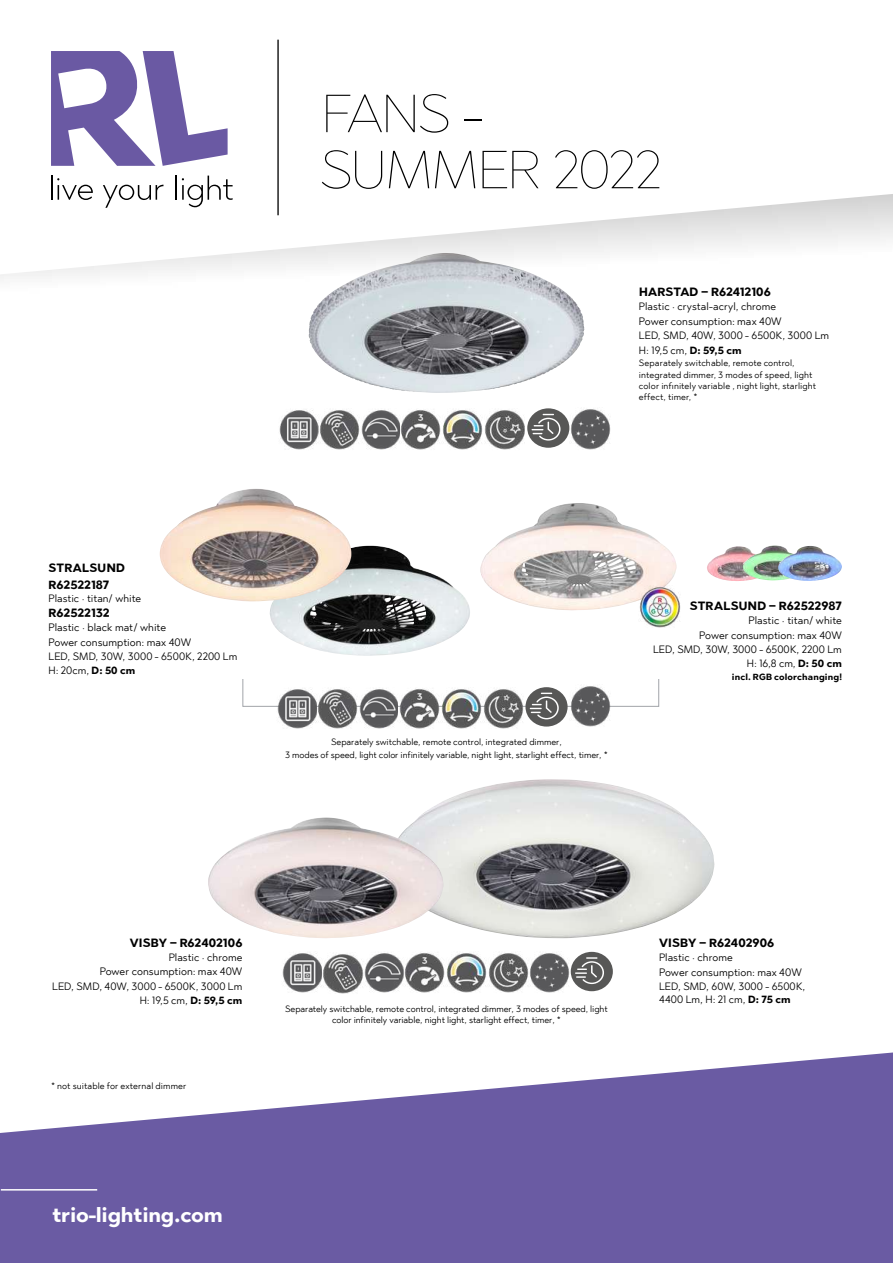
<style>
.page{position:relative;width:893px;height:1263px;background:#fff}
.page>*{position:absolute;margin:0;border:0;box-sizing:border-box;transform-origin:0 0}
.t1{font:100 53.4px/56.1px "Abrade";letter-spacing:-.025em;color:#000}
.t2{font:700 20.85px "Abrade";letter-spacing:-.01em;color:#fff}
.t3{font:700 12px/16.6px "Abrade";letter-spacing:.005em;color:#000}
.t4{font:10.5px/14.4px "Abrade";letter-spacing:.005em;color:#000;text-align:right}
.t5{font:10.35px/14.2px "Abrade";letter-spacing:.01em;color:#000}
.t6{font:700 9px "Abrade";letter-spacing:.015em;color:#000}
.t7{font:8.85px/11.1px "Abrade";letter-spacing:-.005em;color:#000;text-align:center}
.s1{font-weight:700}
</style>
<div class="page">
<img style="left:419px;top:779px;width:296px;height:160px">
<img style="left:208px;top:817px;width:236px;height:122px">
<img style="left:309px;top:312px;width:255px;height:81px">
<img style="left:0;top:274px;width:581px;height:38px">
<svg style="left:13px;top:39px;width:880px;height:235px"></svg>
<svg style="left:0;top:1052px;width:893px;height:211px;fill:#6a5ba3"></svg>
<hr style="left:1px;top:1189px;width:96px;height:1px;background:#fff">
<img style="left:282px;top:953px;width:289px;height:41px">
<div style="left:571px;top:952px;width:42px;height:39px;background:#575756;border-radius:50%"></div>
<svg style="left:575px;top:957px;width:29px;height:27px"></svg>
<img style="left:569px;top:409px;width:42px;height:41px">
<img style="left:279px;top:410px;width:246px;height:40px">
<div style="left:527px;top:408px;width:42px;height:40px;background:#575756;border-radius:50%"></div>
<svg style="left:532px;top:414px;width:29px;height:27px"></svg>
<hr style="left:277px;top:40px;width:2px;height:175px;background:#000">
<svg style="left:51px;top:51px;width:177px;height:115px"></svg>
<hr style="left:51px;top:176px;width:2px;height:24px;background:#000">
<svg style="left:57px;top:178px;width:36px;height:22px"></svg>
<svg style="left:103px;top:185px;width:60px;height:23px"></svg>
<svg style="left:176px;top:176px;width:57px;height:31px"></svg>
<img style="left:270px;top:546px;width:200px;height:110px">
<img style="left:480px;top:503px;width:196px;height:107px">
<img style="left:569px;top:686px;width:43px;height:41px">
<img style="left:277px;top:689px;width:246px;height:40px">
<div style="left:525px;top:687px;width:43px;height:39px;background:#575756;border-radius:50%"></div>
<svg style="left:530px;top:693px;width:29px;height:26px"></svg>
<img style="left:639px;top:586px;width:42px;height:42px">
<img style="left:160px;top:489px;width:191px;height:112px">
<img style="left:707px;top:546px;width:63px;height:35px">
<img style="left:743px;top:545px;width:36px;height:35px">
<img style="left:778px;top:546px;width:64px;height:35px">
<h1 class="t1" style="left:320px;top:84px;width:344px">FANS -<br>SUMMER 2022</h1>
<h3 class="t3" style="left:639px;top:283px;width:133px">HARSTAD – R62412106</h3>
<p class="t5" style="left:639px;top:299px;width:139px">Plastic · crystal‑acryl, chrome</p>
<p class="t4" style="left:639px;top:314px;width:144px">Power consumption: max 40W</p>
<p class="t5" style="left:639px;top:328px;width:192px">LED, SMD, 40W, 3000 - 6500K, 3000 Lm<br>H: 19,5 cm, <span class="s1">D: 59,5 cm</span></p>
<p class="t7" style="left:639px;top:357px;width:179px;text-align:left">Separately switchable, remote control, integrated dimmer, 3 modes of speed, light color infinitely variable , night light, starlight effect, timer, *</p>
<h3 class="t3" style="left:49px;top:559px;width:78px">STRALSUND<br>R62522187</h3>
<p class="t5" style="left:49px;top:591px;width:94px">Plastic · titan/ white</p>
<h3 class="t3" style="left:49px;top:604px;width:62px">R62522132</h3>
<p class="t4" style="left:49px;top:620px;width:144px;text-align:left">Plastic · black mat/ white<br>Power consumption: max 40W</p>
<p class="t5" style="left:49px;top:649px;width:190px">LED, SMD, 30W, 3000 - 6500K, 2200 Lm<br>H: 20cm, <span class="s1">D: 50 cm</span></p>
<p class="t7" style="left:285px;top:735px;width:324px;line-height:12.9px">Separately switchable, remote control, integrated dimmer,<br>3 modes of speed, light color infinitely variable, night light, starlight effect, timer, *</p>
<h3 class="t3" style="left:690px;top:597px;width:154px">STRALSUND – R62522987</h3>
<p class="t4" style="left:699px;top:613px;width:144px">Plastic · titan/ white<br>Power consumption: max 40W</p>
<p class="t5" style="left:653px;top:642px;width:190px;text-align:right">LED, SMD, 30W, 3000 - 6500K, 2200 Lm<br>H: 16,8 cm, <span class="s1">D: 50 cm</span></p>
<p class="t6" style="left:732px;top:671px;width:112px">incl. RGB colorchanging!</p>
<h3 class="t3" style="left:130px;top:934px;width:114px">VISBY – R62402106</h3>
<p class="t5" style="left:169px;top:950px;width:75px">Plastic · chrome</p>
<p class="t4" style="left:100px;top:964px;width:144px">Power consumption: max 40W</p>
<p class="t5" style="left:52px;top:979px;width:192px;text-align:right">LED, SMD, 40W, 3000 - 6500K, 3000 Lm<br>H: 19,5 cm, <span class="s1">D: 59,5 cm</span></p>
<p class="t7" style="left:51px;top:1080px;width:137px">* not suitable for external dimmer</p>
<p class="t7" style="left:285px;top:1003px;width:324px">Separately switchable, remote control, integrated dimmer, 3 modes of speed, light color infinitely variable, night light, starlight effect, timer, *</p>
<h2 class="t2" style="left:52px;top:1201px;width:172px">trio-lighting.com</h2>
<h3 class="t3" style="left:659px;top:934px;width:117px">VISBY – R62402906</h3>
<p class="t5" style="left:659px;top:950px;width:75px">Plastic · chrome</p>
<p class="t4" style="left:659px;top:965px;width:144px">Power consumption: max 40W</p>
<p class="t5" style="left:659px;top:980px;width:148px;line-height:12.6px">LED, SMD, 60W, 3000 - 6500K,<br>4400 Lm, H: 21 cm, <span class="s1">D: 75 cm</span></p>
</div>
